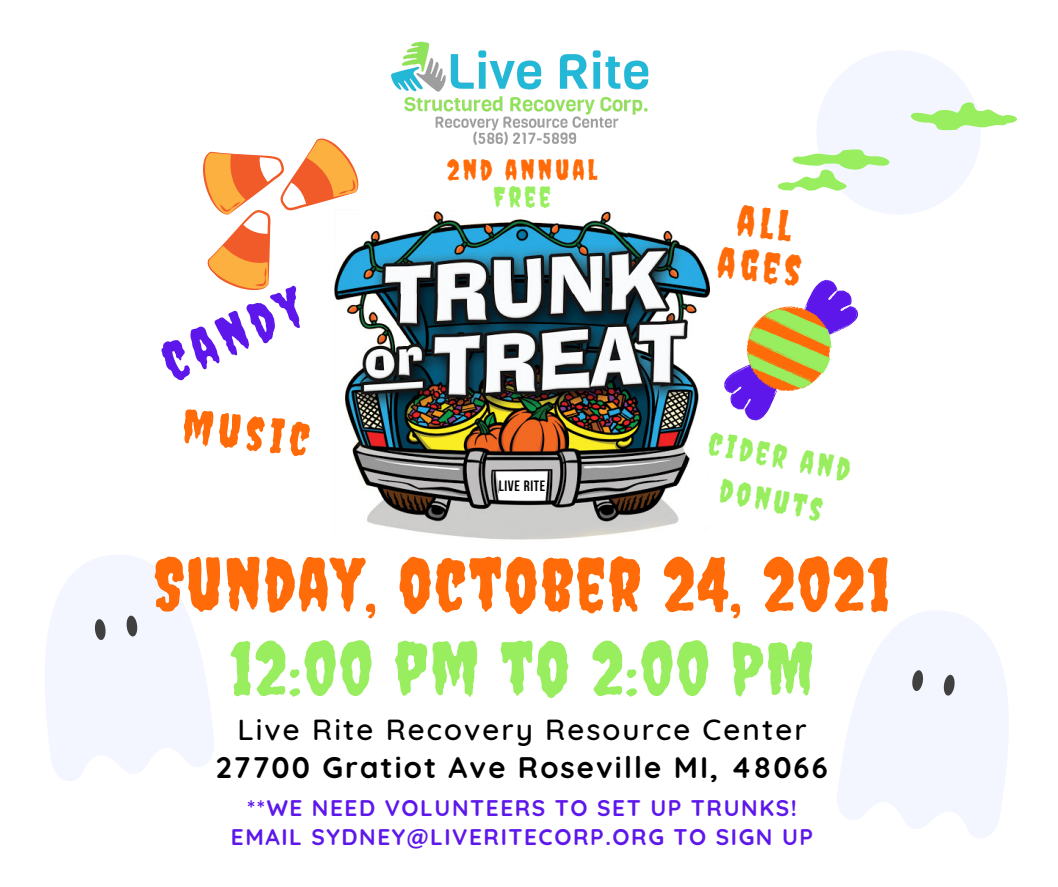
<style>
.page{position:relative;width:1058px;height:887px;background:#fff}
.page>*{position:absolute;margin:0;border:0;box-sizing:border-box;transform-origin:0 0}
.t1{font:73.35px "Creepster";letter-spacing:.03em;color:#ff6b08}
.t2{font:73.35px "Creepster";letter-spacing:.03em;color:#98ee5f}
.t3{font:55.8px "Creepster";color:#5e17eb}
.t4{font:46.65px "Creepster";color:#ff6b08}
.t5{font:42px/43.5px "Creepster";color:#ff6b08;text-align:center}
.t6{font:31.65px/44.2px "Creepster";color:#98ee5f;text-align:center}
.t7{font:700 29.55px "Quicksand";letter-spacing:.07em;color:#000}
.t8{font:500 29.55px "Quicksand";letter-spacing:.07em;color:#000}
.t9{font:28.35px/27px "Creepster";letter-spacing:.11em;color:#ff6b08;text-align:center}
.t10{font:700 22.5px/29px "Quicksand";letter-spacing:.07em;color:#5e17eb;text-align:center}
.t11{font:700 14.85px "Bebas Neue";letter-spacing:.045em;color:#000}
.s1{color:#98ee5f}
</style>
<div class="page">
<svg style="left:45px;top:555px;width:169px;height:226px;fill:#f3f6ff"></svg>
<svg style="left:94px;top:618px;width:13px;height:22px"></svg>
<svg style="left:126px;top:615px;width:12px;height:22px"></svg>
<svg style="left:837px;top:611px;width:172px;height:227px;fill:#f3f6ff"></svg>
<svg style="left:911px;top:669px;width:13px;height:22px"></svg>
<svg style="left:942px;top:674px;width:13px;height:22px"></svg>
<img style="left:344px;top:209px;width:365px;height:331px">
<svg style="left:483px;top:474px;width:63px;height:23px"></svg>
<svg style="left:724px;top:280px;width:134px;height:140px"></svg>
<svg style="left:203px;top:138px;width:167px;height:169px"></svg>
<div style="left:816px;top:50px;width:164px;height:165px;background:#f3f6ff;border-radius:50%"></div>
<svg style="left:777px;top:80px;width:240px;height:111px"></svg>
<img style="left:391px;top:41px;width:258px;height:105px">
<p class="t3" style="left:152px;top:334px;width:150px;rotate:-24deg">CANDY</p>
<p class="t4" style="left:185px;top:398px;width:129px;rotate:6deg">MUSIC</p>
<p class="t9" style="left:447px;top:156px;width:151px">2ND ANNUAL<br><span class="s1">FREE</span></p>
<p class="t11" style="left:499px;top:479px;width:48px">LIVE RITE</p>
<p class="t5" style="left:724px;top:197px;width:85px;rotate:6deg">ALL<br>AGES</p>
<p class="t6" style="left:713px;top:421px;width:145px;rotate:11deg">CIDER AND<br>DONUTS</p>
<p class="t1" style="left:154px;top:541px;width:737px">SUNDAY, OCTOBER 24, 2021</p>
<p class="t2" style="left:230px;top:625px;width:585px">12:00 PM TO 2:00 PM</p>
<p class="t8" style="left:237px;top:710px;width:570px">Live Rite Recovery Resource Center</p>
<p class="t7" style="left:216px;top:748px;width:614px">27700 Gratiot Ave Roseville MI, 48066</p>
<p class="t10" style="left:231px;top:792px;width:583px">**WE NEED VOLUNTEERS TO SET UP TRUNKS!<br>EMAIL SYDNEY@LIVERITECORP.ORG TO SIGN UP</p>
</div>
